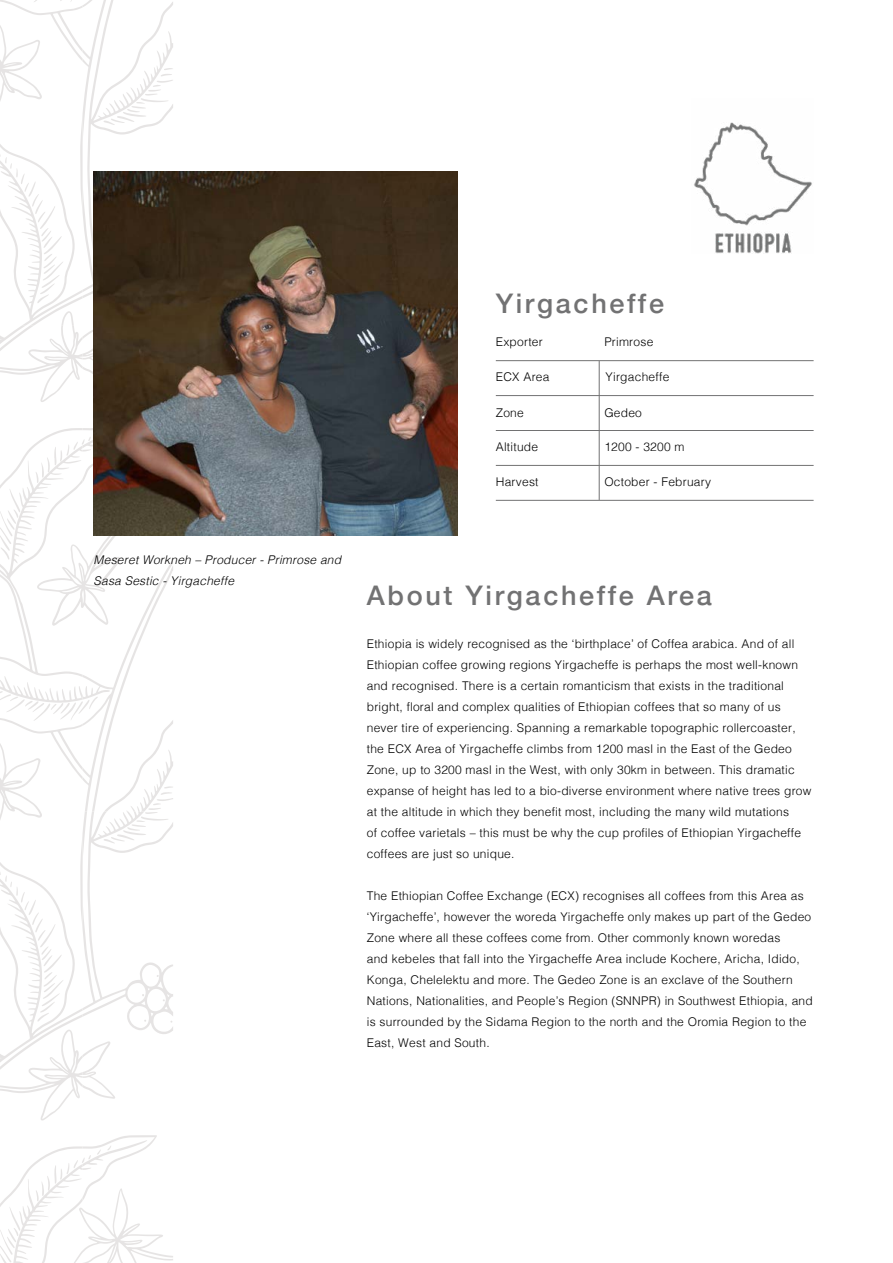
<style>
.page{position:relative;width:893px;height:1263px;background:#fff}
.page>*{position:absolute;margin:0;border:0;box-sizing:border-box;transform-origin:0 0}
.t1{font:500 27px "Helvetica Neue";letter-spacing:.1em;color:#727273}
.t2{font:300 12px/21px "Helvetica";letter-spacing:.02em;color:#000}
.t3{font:italic 300 12px/21px "Helvetica";letter-spacing:.02em;color:#000}
</style>
<div class="page">
<hr style="left:496px;top:360px;width:318px;height:1px;background:#727273">
<hr style="left:496px;top:430px;width:318px;height:1px;background:#727273">
<hr style="left:496px;top:395px;width:318px;height:1px;background:#727273">
<hr style="left:496px;top:465px;width:318px;height:1px;background:#727273">
<hr style="left:496px;top:500px;width:318px;height:1px;background:#727273">
<svg style="left:0;top:0;width:173px;height:350px"></svg>
<svg style="left:0;top:350px;width:173px;height:913px"></svg>
<svg style="left:0;top:461px;width:61px;height:758px"></svg>
<svg style="left:0;top:740px;width:42px;height:93px"></svg>
<svg style="left:0;top:22px;width:42px;height:93px"></svg>
<svg style="left:104px;top:68px;width:69px;height:57px"></svg>
<svg style="left:104px;top:786px;width:69px;height:57px"></svg>
<svg style="left:0;top:691px;width:98px;height:30px"></svg>
<svg style="left:0;top:1206px;width:20px;height:57px"></svg>
<svg style="left:36px;top:1145px;width:137px;height:118px"></svg>
<svg style="left:0;top:489px;width:20px;height:71px"></svg>
<svg style="left:36px;top:427px;width:137px;height:199px"></svg>
<svg style="left:33px;top:0;width:17px;height:2px"></svg>
<svg style="left:60px;top:0;width:23px;height:2px"></svg>
<svg style="left:0;top:870px;width:63px;height:151px"></svg>
<svg style="left:0;top:152px;width:63px;height:151px"></svg>
<img style="left:94px;top:171px;width:364px;height:365px">
<hr style="left:599px;top:361px;width:1px;height:139px;background:#727273">
<img style="left:694px;top:122px;width:118px;height:132px">
<h1 class="t1" style="left:496px;top:281px;width:170px">Yirgacheffe</h1>
<p class="t2" style="left:496px;top:330px;width:49px">Exporter</p>
<p class="t2" style="left:604px;top:330px;width:51px">Primrose</p>
<p class="t2" style="left:496px;top:365px;width:55px">ECX Area</p>
<p class="t2" style="left:606px;top:365px;width:65px">Yirgacheffe</p>
<p class="t2" style="left:496px;top:401px;width:30px">Zone</p>
<p class="t2" style="left:604px;top:401px;width:39px">Gedeo</p>
<p class="t2" style="left:496px;top:436px;width:44px">Altitude</p>
<p class="t2" style="left:604px;top:436px;width:82px">1200 - 3200 m</p>
<p class="t2" style="left:496px;top:470px;width:44px">Harvest</p>
<p class="t2" style="left:604px;top:470px;width:108px">October - February</p>
<p class="t3" style="left:94px;top:548px;width:249px">Meseret Workneh – Producer - Primrose and<br>Sasa Sestic - Yirgacheffe</p>
<h1 class="t1" style="left:367px;top:574px;width:347px">About Yirgacheffe Area</h1>
<p class="t2" style="left:367px;top:633px;width:446px">Ethiopia is widely recognised as the ‘birthplace’ of Coffea arabica. And of all Ethiopian coffee growing regions Yirgacheffe is perhaps the most well-known and recognised. There is a certain romanticism that exists in the traditional bright, floral and complex qualities of Ethiopian coffees that so many of us never tire of experiencing. Spanning a remarkable topographic rollercoaster, the ECX Area of Yirgacheffe climbs from 1200 masl in the East of the Gedeo Zone, up to 3200 masl in the West, with only 30km in between. This dramatic expanse of height has led to a bio-diverse environment where native trees grow at the altitude in which they benefit most, including the many wild mutations<br>of coffee varietals – this must be why the cup profiles of Ethiopian Yirgacheffe coffees are just so unique.</p>
<p class="t2" style="left:367px;top:885px;width:447px">The Ethiopian Coffee Exchange (ECX) recognises all coffees from this Area as ‘Yirgacheffe’, however the woreda Yirgacheffe only makes up part of the Gedeo Zone where all these coffees come from. Other commonly known woredas<br>and kebeles that fall into the Yirgacheffe Area include Kochere, Aricha, Idido, Konga, Chelelektu and more. The Gedeo Zone is an exclave of the Southern Nations, Nationalities, and People’s Region (SNNPR) in Southwest Ethiopia, and is surrounded by the Sidama Region to the north and the Oromia Region to the East, West and South.</p>
</div>
